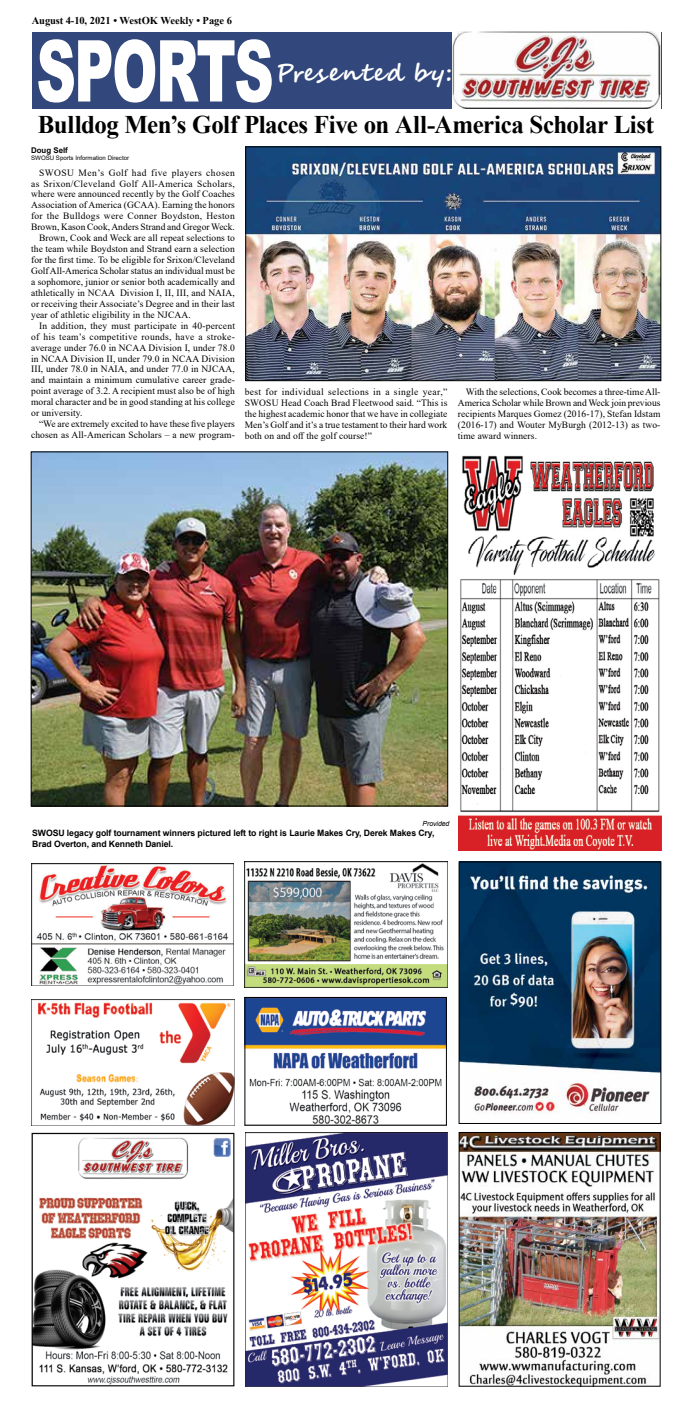
<style>
.page{position:relative;width:693px;height:1418px;background:#fff}
.page>*{position:absolute;margin:0;border:0;box-sizing:border-box;transform-origin:0 0}
.t1{font:900 85.49px "Arial";letter-spacing:-.035em;color:#fff;scale:.64 1}
.t2{font:700 25.38px "Times New Roman";letter-spacing:-.02em;color:#000}
.t3{font:700 23.62px "Segoe Script";letter-spacing:.065em;color:#fff}
.t4{font:700 10.5px "Times New Roman";color:#000}
.t5{font:9.62px/10.9px "Times New Roman";letter-spacing:.01em;color:#000;text-align:justify}
.t6{font:9.62px "Times New Roman";letter-spacing:.03em;color:#000}
.t7{font:9.62px "Times New Roman";letter-spacing:.035em;color:#000}
.t8{font:9.62px "Times New Roman";letter-spacing:.045em;color:#000}
.t9{font:700 8.75px/10.1px "Arial";letter-spacing:-.01em;color:#000}
.t10{font:700 7.88px "Arial";color:#000}
.t11{font:italic 7px "Arial";letter-spacing:-.01em;color:#000}
.t12{font:6.12px "Arial";color:#000}
</style>
<div class="page">
<div style="left:32px;top:32px;width:629px;height:77px;background:#32487c"></div>
<img style="left:461px;top:863px;width:198px;height:251px">
<div style="left:459px;top:861px;width:202px;height:262px;border:1px solid #000"></div>
<img style="left:246px;top:999px;width:199px;height:124px">
<div style="left:244px;top:997px;width:203px;height:128px;border:1px solid #000"></div>
<img style="left:461px;top:1134px;width:198px;height:250px">
<div style="left:459px;top:1132px;width:202px;height:254px;border:1px solid #000"></div>
<img style="left:34px;top:1137px;width:198px;height:247px">
<div style="left:32px;top:1133px;width:202px;height:253px;border:1px solid #000"></div>
<img style="left:453px;top:32px;width:208px;height:76px">
<img style="left:245px;top:1133px;width:203px;height:253px">
<img style="left:244px;top:861px;width:204px;height:126px">
<img style="left:31px;top:999px;width:203px;height:126px">
<img style="left:31px;top:863px;width:203px;height:123px">
<img style="left:459px;top:455px;width:202px;height:395px">
<img style="left:247px;top:148px;width:412px;height:231px">
<div style="left:245px;top:146px;width:416px;height:235px;border:1px solid #000"></div>
<img style="left:33px;top:453px;width:413px;height:351px">
<div style="left:31px;top:451px;width:417px;height:355px;border:1px solid #000"></div>
<p class="t4" style="left:32px;top:13px;width:202px">August 4-10, 2021 • WestOK Weekly • Page 6</p>
<h1 class="t1" style="left:36px;top:9px;width:373px">SPORTS</h1>
<h3 class="t3" style="left:276px;top:54px;width:178px">Presented by:</h3>
<h2 class="t2" style="left:38px;top:106px;width:618px">Bulldog Men’s Golf Places Five on All-America Scholar List</h2>
<p class="t10" style="left:31px;top:144px;width:38px">Doug Self</p>
<p class="t12" style="left:31px;top:153px;width:100px">SWOSU Sports Information Director</p>
<p class="t8" style="left:39px;top:166px;width:197px">SWOSU Men’s Golf had five players chosen</p>
<p class="t7" style="left:31px;top:176px;width:205px">as Srixon/Cleveland Golf All-America Scholars,</p>
<p class="t5" style="left:31px;top:188px;width:205px">where were announced recently by the Golf Coaches</p>
<p class="t5" style="left:31px;top:199px;width:205px">Association of America (GCAA). Earning the honors</p>
<p class="t6" style="left:31px;top:209px;width:205px">for the Bulldogs were Conner Boydston, Heston</p>
<p class="t5" style="left:31px;top:221px;width:205px">Brown, Kason Cook, Anders Strand and Gregor Weck.</p>
<p class="t5" style="left:39px;top:232px;width:197px">Brown, Cook and Weck are all repeat selections to</p>
<p class="t5" style="left:31px;top:243px;width:205px">the team while Boydston and Strand earn a selection</p>
<p class="t5" style="left:31px;top:254px;width:205px">for the first time. To be eligible for Srixon/Cleveland</p>
<p class="t5" style="left:31px;top:265px;width:205px">Golf All-America Scholar status an individual must be</p>
<p class="t5" style="left:31px;top:276px;width:205px">a sophomore, junior or senior both academically and</p>
<p class="t5" style="left:31px;top:287px;width:205px">athletically in NCAA Division I, II, III, and NAIA,</p>
<p class="t5" style="left:31px;top:298px;width:205px">or receiving their Associate’s Degree and in their last</p>
<p class="t5" style="left:31px;top:309px;width:161px">year of athletic eligibility in the NJCAA.</p>
<p class="t5" style="left:39px;top:320px;width:197px">In addition, they must participate in 40-percent</p>
<p class="t6" style="left:31px;top:330px;width:205px">of his team’s competitive rounds, have a stroke-</p>
<p class="t5" style="left:31px;top:341px;width:205px">average under 76.0 in NCAA Division I, under 78.0</p>
<p class="t5" style="left:31px;top:352px;width:205px">in NCAA Division II, under 79.0 in NCAA Division</p>
<p class="t5" style="left:31px;top:363px;width:205px">III, under 78.0 in NAIA, and under 77.0 in NJCAA,</p>
<p class="t5" style="left:31px;top:374px;width:205px">and maintain a minimum cumulative career grade-</p>
<p class="t5" style="left:31px;top:385px;width:205px">point average of 3.2. A recipient must also be of high</p>
<p class="t5" style="left:31px;top:396px;width:205px">moral character and be in good standing at his college</p>
<p class="t5" style="left:31px;top:407px;width:53px">or university.</p>
<p class="t5" style="left:39px;top:418px;width:197px">“We are extremely excited to have these five players</p>
<p class="t5" style="left:31px;top:429px;width:205px">chosen as All-American Scholars – a new program-</p>
<p class="t5" style="left:245px;top:386px;width:204px">best for individual selections in a single year,” SWOSU Head Coach Brad Fleetwood said. “This is the highest academic honor that we have in collegiate Men’s Golf and it’s a true testament to their hard work both on and off the golf course!”</p>
<p class="t5" style="left:458px;top:386px;width:204px;text-indent:8px">With the selections, Cook becomes a three-time All-America Scholar while Brown and Weck join previous recipients Marques Gomez (2016-17), Stefan Idstam (2016-17) and Wouter MyBurgh (2012-13) as two&shy;time award winners.</p>
<p class="t11" style="left:423px;top:819px;width:28px">Provided</p>
<p class="t9" style="left:32px;top:828px;width:404px">SWOSU legacy golf tournament winners pictured left to right is Laurie Makes Cry, Derek Makes Cry,<br>Brad Overton, and Kenneth Daniel.</p>
</div>
